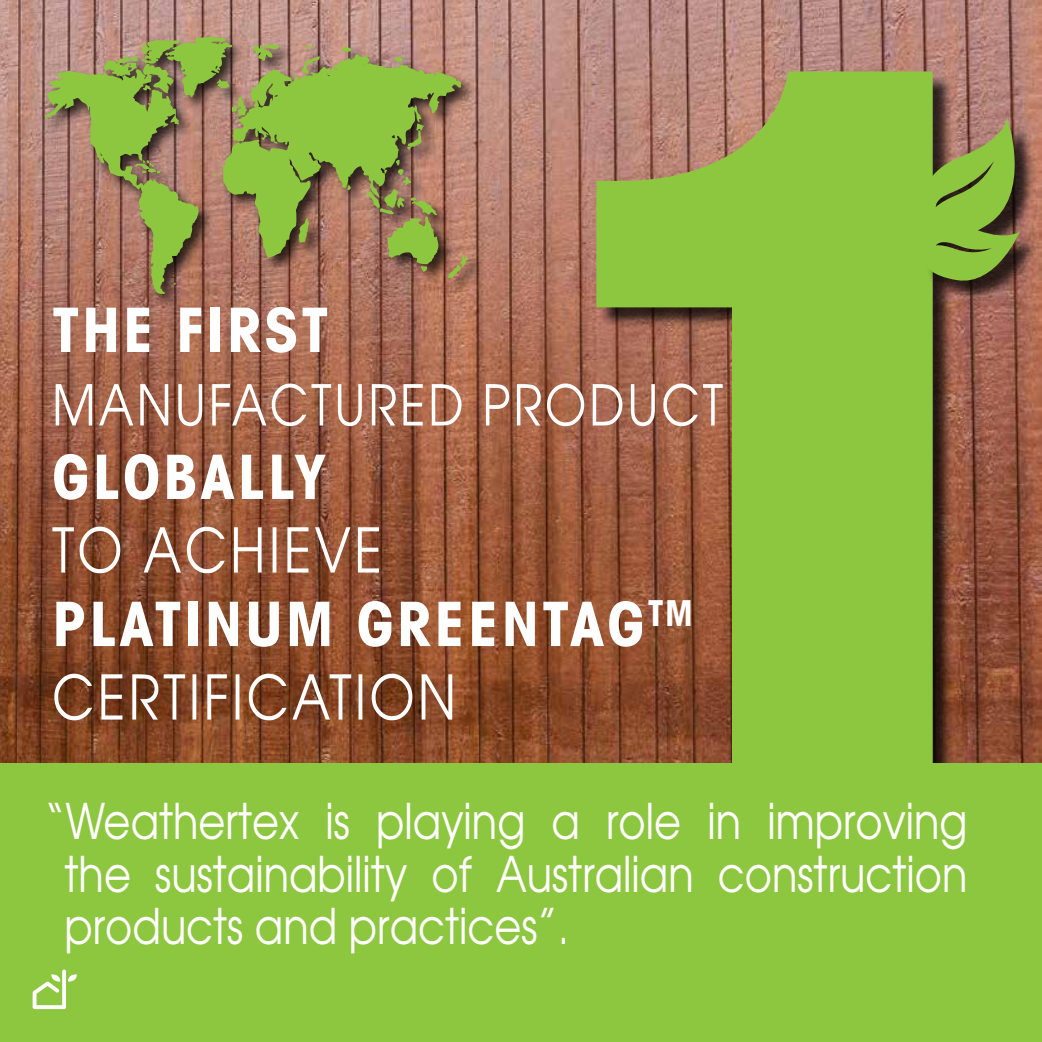
<style>
.page{position:relative;width:1042px;height:1042px;background:#fff}
.page>*{position:absolute;margin:0;border:0;box-sizing:border-box;transform-origin:0 0}
.t1{font:100 61.25px/73.5px "Avant Garde";letter-spacing:.05em;color:#fff}
.t2{font:700 condensed 61.25px "Avant Garde";letter-spacing:.05em;color:#fff}
.t3{font:100 56px "Avant Garde";letter-spacing:.05em;color:#fff}
.t4{font:100 49px/52.5px "Avant Garde";color:#fff;text-align:justify}
.s1{font-weight:700;font-stretch:condensed}
</style>
<div class="page">
<img style="left:0;top:0;width:1042px;height:763px">
<div style="left:599px;top:74px;width:355px;height:730px;background:#000;opacity:.75"></div>
<svg style="left:596px;top:71px;width:337px;height:692px;background:#91a241"></svg>
<div style="left:0;top:763px;width:1042px;height:279px;background:#8dc63f"></div>
<div style="left:926px;top:123px;width:114px;height:179px;background:#000;opacity:.75"></div>
<svg style="left:922px;top:118px;width:111px;height:169px;background:#7f9040"></svg>
<div style="left:43px;top:35px;width:441px;height:275px;background:#000;opacity:.75"></div>
<svg style="left:45px;top:36px;width:424px;height:258px;background:#9a9057"></svg>
<svg style="left:33px;top:969px;width:44px;height:40px"></svg>
<p class="t2" style="left:52px;top:291px;width:278px">THE FIRST</p>
<p class="t3" style="left:52px;top:370px;width:672px">MANUFACTURED PRODUCT</p>
<p class="t2" style="left:52px;top:438px;width:275px">GLOBALLY</p>
<p class="t1" style="left:52px;top:512px;width:642px">TO ACHIEVE<br><span class="s1">PLATINUM GREENTAG</span><sup>TM<br></sup>CERTIFICATION</p>
<p class="t4" style="left:64px;top:794px;width:904px;text-indent:-20px">“Weathertex is playing a role in improving the sustainability of Australian construction products and practices”.</p>
</div>
